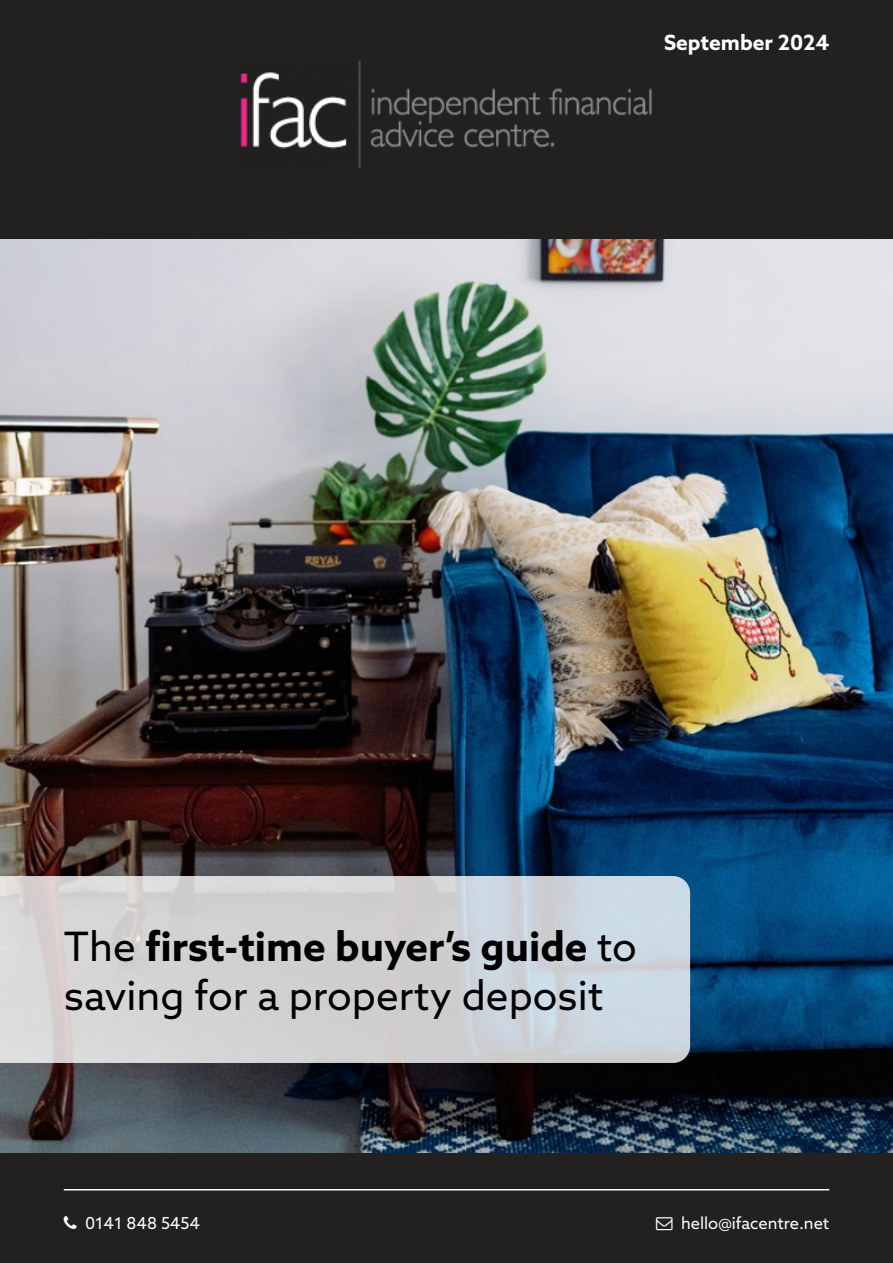
<style>
.page{position:relative;width:893px;height:1263px;background:#fff}
.page>*{position:absolute;margin:0;border:0;box-sizing:border-box;transform-origin:0 0}
.t1{font:40.5px/48.6px "Azo Sans";color:#000}
.t2{font:700 21px "Azo Sans";color:#fff}
.t3{font:16.5px "Azo Sans";color:#fff}
.s1{font-weight:700}
</style>
<div class="page">
<img style="left:0;top:238px;width:893px;height:915px">
<svg style="left:0;top:876px;width:690px;height:187px;background:#d1d3d6"></svg>
<div style="left:0;top:0;width:893px;height:238px;background:#232020"></div>
<img style="left:240px;top:60px;width:412px;height:109px">
<div style="left:0;top:1153px;width:893px;height:110px;background:#232020"></div>
<hr style="left:64px;top:1189px;width:765px;height:1px;background:#fff">
<p class="t2" style="left:664px;top:29px;width:167px">September 2024</p>
<p class="t1" style="left:64px;top:922px;width:574px">The <span class="s1">first-time buyer’s guide</span> to saving for a property deposit</p>
<p class="t3" style="left:85px;top:1212px;width:117px">0141 848 5454</p>
<p class="t3" style="left:681px;top:1212px;width:150px">hello@ifacentre.net</p>
</div>
